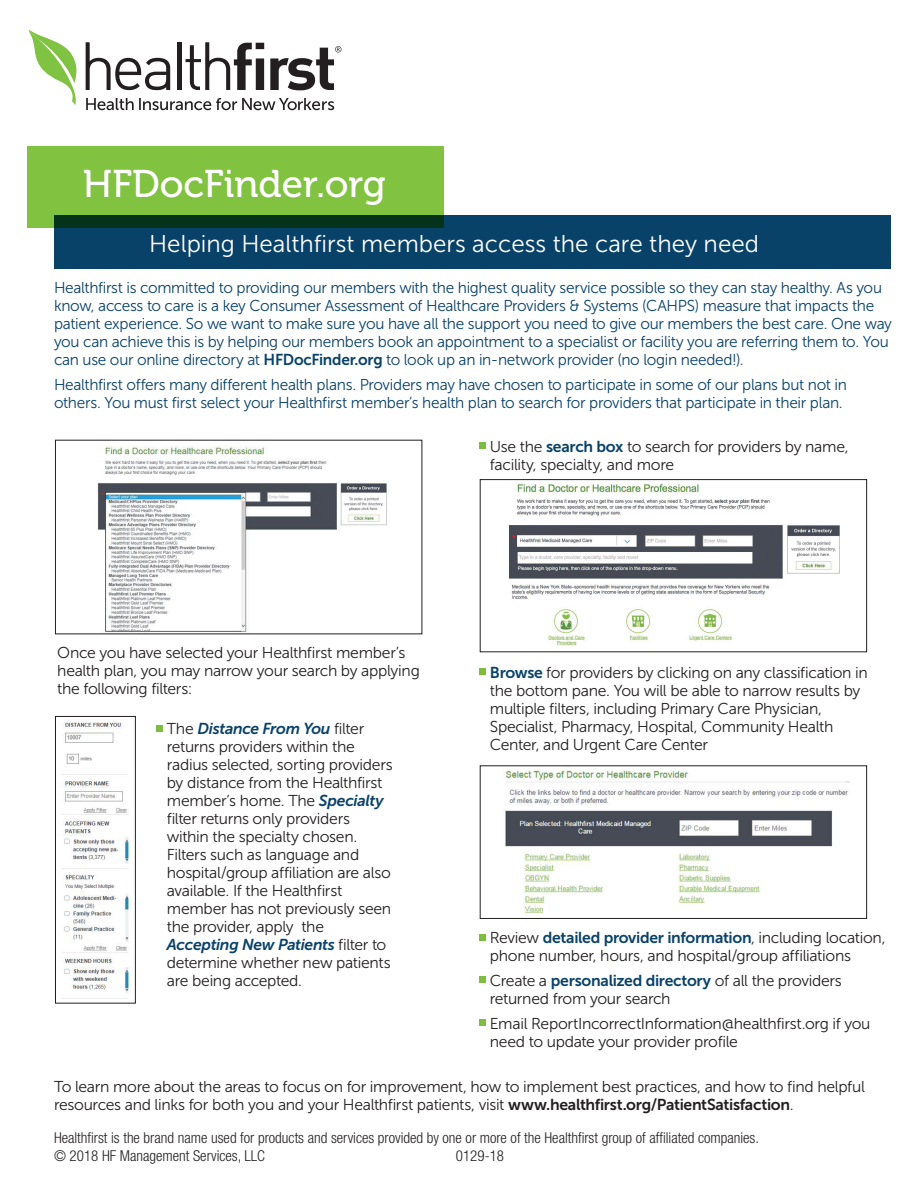
<style>
.page{position:relative;width:918px;height:1188px;background:#fff}
.page>*{position:absolute;margin:0;border:0;box-sizing:border-box;transform-origin:0 0}
.t1{font:38.55px "Museo 500";color:#fff}
.t2{font:24.15px "Museo Sans 300";color:#fff}
.t3{font:15.75px/18px "Museo Sans 300";letter-spacing:-.02em;color:#231f20}
.t4{font:15.75px/18px "Museo Sans 300";letter-spacing:-.02em;color:#094269}
.t5{font:italic 15.75px "Museo Sans 700";letter-spacing:-.02em;color:#094269}
.t6{font:15.75px "Museo Sans 700";letter-spacing:-.02em;color:#094269}
.t7{font:300 condensed 15px/18px "Helvetica Neue LT Std";color:#231f20}
.s1{font-family:"Museo Sans 700"}
.s2{font-family:"Museo Sans 300";font-style:normal;color:#231f20}
.s3{font-family:"Museo Sans 700";font-style:italic;color:#094269}
.s4{font-family:"Museo Sans 700";color:#094269}
.s5{font-family:"Museo Sans 300";color:#231f20}
</style>
<div class="page">
<div style="left:54px;top:215px;width:837px;height:54px;background:#094269"></div>
<div style="left:480px;top:442px;width:6px;height:7px;background:#7fbd41"></div>
<svg style="left:29px;top:30px;width:48px;height:75px"></svg>
<svg style="left:186px;top:42px;width:78px;height:48px"></svg>
<svg style="left:86px;top:42px;width:84px;height:48px"></svg>
<hr style="left:177px;top:42px;width:4px;height:48px;background:#231f20">
<svg style="left:270px;top:46px;width:71px;height:44px"></svg>
<svg style="left:86px;top:98px;width:248px;height:12px"></svg>
<div style="left:27px;top:146px;width:417px;height:81px;background:#81c340"></div>
<img style="left:509px;top:482px;width:331px;height:164px">
<div style="left:480px;top:479px;width:387px;height:173px;border:1px solid #231f20"></div>
<img style="left:505px;top:770px;width:345px;height:144px">
<div style="left:480px;top:765px;width:387px;height:154px;border:1px solid #231f20"></div>
<img style="left:62px;top:722px;width:67px;height:277px">
<div style="left:55px;top:716px;width:81px;height:288px;border:1px solid #231f20"></div>
<img style="left:97px;top:446px;width:290px;height:186px">
<svg style="left:157px;top:725px;width:6px;height:6px"></svg>
<svg style="left:480px;top:934px;width:6px;height:6px"></svg>
<svg style="left:480px;top:977px;width:6px;height:6px"></svg>
<div style="left:480px;top:1019px;width:6px;height:7px;background:#7fbd41"></div>
<div style="left:480px;top:668px;width:6px;height:7px;background:#7fbd41"></div>
<h1 class="t1" style="left:83px;top:163px;width:304px">HFDocFinder.org</h1>
<h2 class="t2" style="left:149px;top:230px;width:611px">Helping Healthfirst members access the care they need</h2>
<p class="t4" style="left:54px;top:279px;width:839px">Healthfirst is committed to providing our members with the highest quality service possible so they can stay healthy. As you know, access to care is a key Consumer Assessment of Healthcare Providers &amp; Systems (CAHPS) measure that impacts the patient experience. So we want to make sure you have all the support you need to give our members the best care. One way you can achieve this is by helping our members book an appointment to a specialist or facility you are referring them to. You can use our online directory at <span class="s1">HFDocFinder.org</span> to look up an in-network provider (no login needed!).</p>
<p class="t4" style="left:54px;top:376px;width:794px">Healthfirst offers many different health plans. Providers may have chosen to participate in some of our plans but not in others. You must first select your Healthfirst member’s health plan to search for providers that participate in their plan.</p>
<p class="t3" style="left:57px;top:644px;width:364px">Once you have selected your Healthfirst member’s health plan, you may narrow your search by applying the following filters:</p>
<p class="t5" style="left:167px;top:720px;width:199px"><span class="s2">The</span> Distance From You <span class="s2">filter</span></p>
<p class="t3" style="left:167px;top:738px;width:227px">returns providers within the radius selected, sorting providers by distance from the Healthfirst member’s home. The <span class="s3">Specialty </span>filter returns only providers within the specialty chosen.<br>Filters such as language and hospital/group affiliation are also available. If the Healthfirst member has not previously seen the provider, apply the</p>
<p class="t5" style="left:167px;top:936px;width:221px">Accepting New Patients <span class="s2">filter to</span></p>
<p class="t3" style="left:167px;top:954px;width:225px">determine whether new patients are being accepted.</p>
<p class="t3" style="left:490px;top:437px;width:360px">Use the <span class="s4">search box</span> to search for providers by name, facility, specialty, and more</p>
<p class="t3" style="left:490px;top:664px;width:380px"><span class="s4">Browse</span> for providers by clicking on any classification in the bottom pane. You will be able to narrow results by multiple filters, including Primary Care Physician, Specialist, Pharmacy, Hospital, Community Health Center, and Urgent Care Center</p>
<p class="t6" style="left:490px;top:929px;width:397px"><span class="s5">Review</span> detailed provider information<span class="s5">, including location,</span></p>
<p class="t3" style="left:490px;top:944px;width:363px;line-height:24.8px">phone number, hours, and hospital/group affiliations<br>Create a <span class="s4">personalized directory</span> of all the providers</p>
<p class="t3" style="left:490px;top:986px;width:382px;line-height:24.8px">returned from your search<br>Email ReportIncorrectInformation@healthfirst.org if you</p>
<p class="t3" style="left:490px;top:1033px;width:250px">need to update your provider profile</p>
<p class="t3" style="left:54px;top:1078px;width:812px">To learn more about the areas to focus on for improvement, how to implement best practices, and how to find helpful resources and links for both you and your Healthfirst patients, visit <span class="s1">www.healthfirst.org/PatientSatisfaction</span>.</p>
<p class="t7" style="left:54px;top:1129px;width:707px">Healthfirst is the brand name used for products and services provided by one or more of the Healthfirst group of affiliated companies. © 2018 HF Management Services, LLC</p>
<p class="t7" style="left:456px;top:1147px;width:50px">0129-18</p>
</div>
